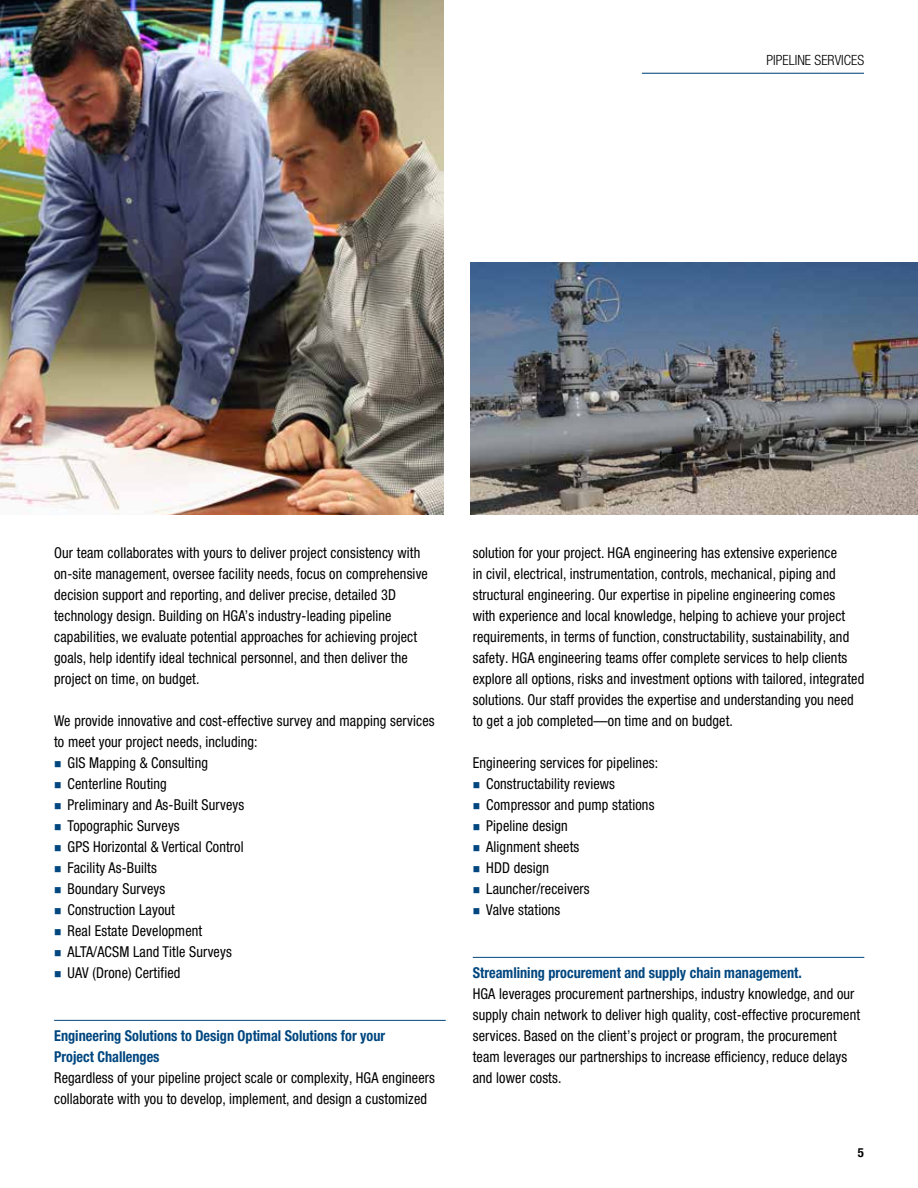
<style>
.page{position:relative;width:918px;height:1188px;background:#fff}
.page>*{position:absolute;margin:0;border:0;box-sizing:border-box;transform-origin:0 0}
.t1{font:condensed 15px/21px "Helvetica Neue LT Pro";letter-spacing:.01em;color:#000;scale:.95 1}
.t2{font:700 condensed 15px/21px "Helvetica Neue LT Pro";color:#00467f;scale:.95 1}
.t3{font:300 condensed 14.1px "Helvetica Neue LT Pro";color:#000}
.t4{font:700 condensed 12.75px "Helvetica Neue";color:#000}
</style>
<div class="page">
<hr style="left:642px;top:73px;width:222px;height:1px;background:#00467f">
<hr style="left:54px;top:1020px;width:392px;height:1px;background:#00467f">
<hr style="left:473px;top:957px;width:391px;height:1px;background:#00467f">
<img style="left:0;top:0;width:444px;height:515px">
<img style="left:471px;top:263px;width:447px;height:252px">
<p class="t3" style="left:766px;top:52px;width:99px">PIPELINE SERVICES</p>
<p class="t1" style="left:54px;top:542px;width:395px">Our team collaborates with yours to deliver project consistency with on-site management, oversee facility needs, focus on comprehensive decision support and reporting, and deliver precise, detailed 3D technology design. Building on HGA’s industry-leading pipeline capabilities, we evaluate potential approaches for achieving project goals, help identify ideal technical personnel, and then deliver the project on time, on budget.</p>
<p class="t1" style="left:54px;top:710px;width:402px">We provide innovative and cost-effective survey and mapping services</p>
<p class="t1" style="left:54px;top:731px;width:216px">to meet your project needs, including:</p>
<p class="t1" style="left:68px;top:752px;width:149px">GIS Mapping &amp; Consulting</p>
<p class="t1" style="left:68px;top:773px;width:106px">Centerline Routing</p>
<p class="t1" style="left:68px;top:794px;width:187px">Preliminary and As-Built Surveys</p>
<p class="t1" style="left:68px;top:815px;width:120px">Topographic Surveys</p>
<p class="t1" style="left:68px;top:836px;width:187px">GPS Horizontal &amp; Vertical Control</p>
<p class="t1" style="left:68px;top:857px;width:95px">Facility As-Builts</p>
<p class="t1" style="left:68px;top:878px;width:104px">Boundary Surveys</p>
<p class="t1" style="left:68px;top:899px;width:114px">Construction Layout</p>
<p class="t1" style="left:68px;top:920px;width:143px">Real Estate Development</p>
<p class="t1" style="left:68px;top:941px;width:174px">ALTA/ACSM Land Title Surveys</p>
<p class="t1" style="left:68px;top:962px;width:120px">UAV (Drone) Certified</p>
<p class="t2" style="left:54px;top:1025px;width:350px">Engineering Solutions to Design Optimal Solutions for your<br>Project Challenges</p>
<p class="t1" style="left:54px;top:1067px;width:402px">Regardless of your pipeline project scale or complexity, HGA engineers collaborate with you to develop, implement, and design a customized</p>
<p class="t1" style="left:473px;top:542px;width:414px">solution for your project. HGA engineering has extensive experience<br>in civil, electrical, instrumentation, controls, mechanical, piping and structural engineering. Our expertise in pipeline engineering comes<br>with experience and local knowledge, helping to achieve your project requirements, in terms of function, constructability, sustainability, and safety. HGA engineering teams offer complete services to help clients explore all options, risks and investment options with tailored, integrated solutions. Our staff provides the expertise and understanding you need to get a job completed—on time and on budget.</p>
<p class="t1" style="left:486px;top:752px;width:183px;text-indent:-14px">Engineering services for pipelines:<br>Constructability reviews<br>Compressor and pump stations<br>Pipeline design<br>Alignment sheets<br>HDD design<br>Launcher/receivers<br>Valve stations</p>
<p class="t2" style="left:473px;top:962px;width:348px">Streamlining procurement and supply chain management.</p>
<p class="t1" style="left:473px;top:983px;width:409px">HGA leverages procurement partnerships, industry knowledge, and our supply chain network to deliver high quality, cost-effective procurement services. Based on the client’s project or program, the procurement team leverages our partnerships to increase efficiency, reduce delays and lower costs.</p>
<p class="t4" style="left:858px;top:1142px;width:8px">5</p>
</div>
